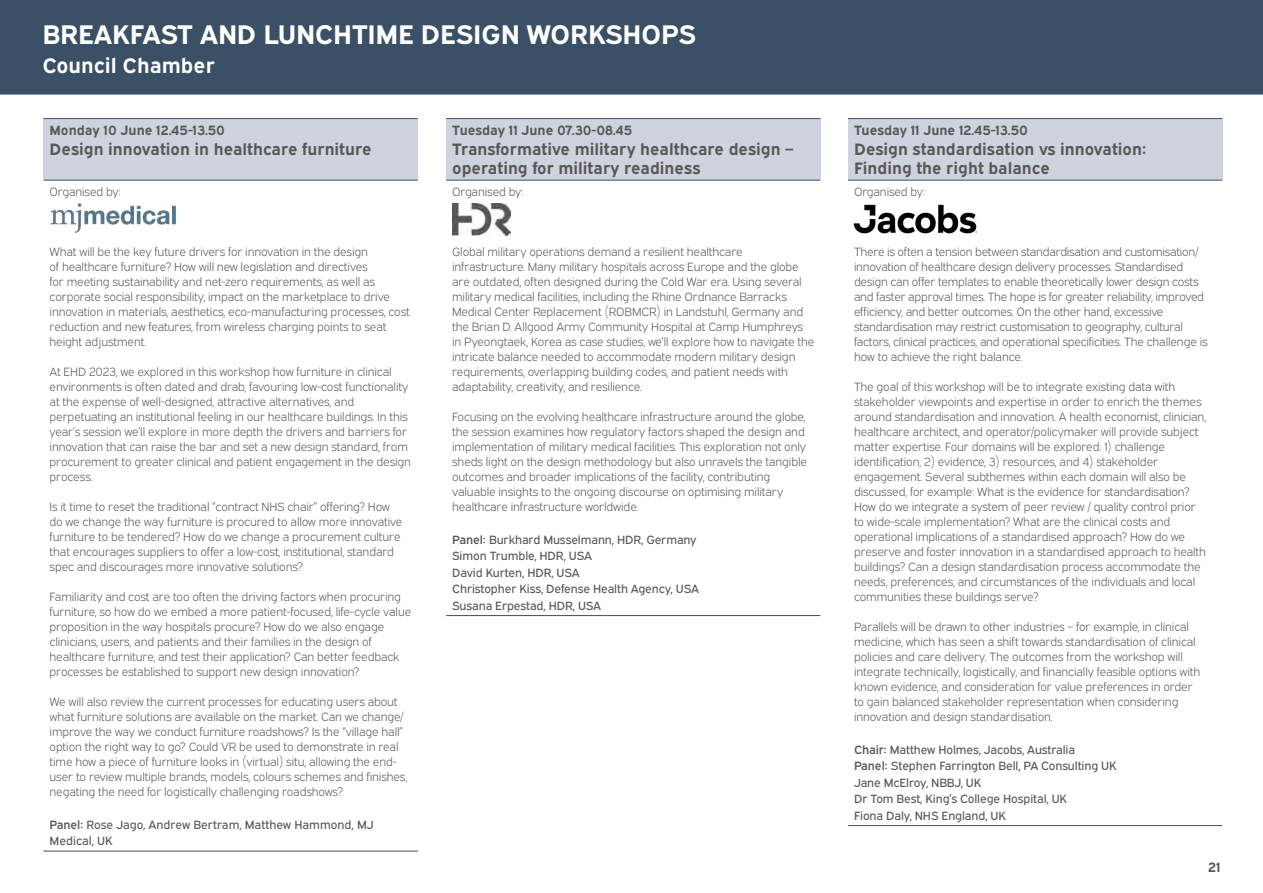
<style>
.page{position:relative;width:1263px;height:893px;background:#fff}
.page>*{position:absolute;margin:0;border:0;box-sizing:border-box;transform-origin:0 0}
.t1{font:700 27px "Expressway Rg";letter-spacing:-.01em;color:#fff}
.t2{font:700 21px "Expressway Rg";color:#fff}
.t3{font:700 16.5px/19.5px "Expressway Rg";color:#575756}
.t4{font:700 13.5px "Expressway Rg";color:#575756}
.t5{font:12px/15px "Expressway Lt";letter-spacing:-.01em;color:#575756}
.t6{font:12px/16.5px "Expressway Rg";letter-spacing:-.01em;color:#575756}
.s1{font-family:"Expressway Sb"}
</style>
<div class="page">
<div style="left:0;top:0;width:1263px;height:95px;background:#395066"></div>
<div style="left:44px;top:119px;width:374px;height:61px;background:#cfd3df"></div>
<hr style="left:44px;top:118px;width:374px;height:1px;background:#395066">
<hr style="left:44px;top:180px;width:374px;height:1px;background:#395066">
<hr style="left:44px;top:851px;width:374px;height:1px;background:#395066">
<div style="left:446px;top:119px;width:374px;height:61px;background:#cfd3df"></div>
<hr style="left:446px;top:615px;width:374px;height:1px;background:#395066">
<hr style="left:446px;top:118px;width:374px;height:1px;background:#395066">
<hr style="left:446px;top:180px;width:374px;height:1px;background:#395066">
<div style="left:848px;top:119px;width:374px;height:61px;background:#cfd3df"></div>
<hr style="left:848px;top:825px;width:374px;height:1px;background:#395066">
<hr style="left:848px;top:118px;width:374px;height:1px;background:#395066">
<hr style="left:848px;top:180px;width:374px;height:1px;background:#395066">
<img style="left:50px;top:204px;width:125px;height:29px">
<img style="left:452px;top:203px;width:58px;height:32px">
<img style="left:853px;top:204px;width:125px;height:30px">
<h1 class="t1" style="left:43px;top:13px;width:655px">BREAKFAST AND LUNCHTIME DESIGN WORKSHOPS</h1>
<h2 class="t2" style="left:43px;top:49px;width:174px">Council Chamber</h2>
<p class="t4" style="left:50px;top:120px;width:177px">Monday 10 June 12.45-13.50</p>
<h3 class="t3" style="left:50px;top:137px;width:324px">Design innovation in healthcare furniture</h3>
<p class="t5" style="left:50px;top:183px;width:73px">Organised by:</p>
<p class="t5" style="left:50px;top:243px;width:362px">What will be the key future drivers for innovation in the design<br>of healthcare furniture? How will new legislation and directives<br>for meeting sustainability and net-zero requirements, as well as corporate social responsibility, impact on the marketplace to drive innovation in materials, aesthetics, eco-manufacturing processes, cost reduction and new features, from wireless charging points to seat height adjustment.</p>
<p class="t5" style="left:50px;top:363px;width:363px">At EHD 2023, we explored in this workshop how furniture in clinical environments is often dated and drab, favouring low-cost functionality at the expense of well-designed, attractive alternatives, and perpetuating an institutional feeling in our healthcare buildings. In this year’s session we’ll explore in more depth the drivers and barriers for innovation that can raise the bar and set a new design standard, from procurement to greater clinical and patient engagement in the design process.</p>
<p class="t5" style="left:50px;top:498px;width:354px">Is it time to reset the traditional “contract NHS chair” offering? How do we change the way furniture is procured to allow more innovative furniture to be tendered? How do we change a procurement culture that encourages suppliers to offer a low-cost, institutional, standard spec and discourages more innovative solutions?</p>
<p class="t5" style="left:50px;top:588px;width:363px">Familiarity and cost are too often the driving factors when procuring furniture, so how do we embed a more patient-focused, life-cycle value proposition in the way hospitals procure? How do we also engage clinicians, users, and patients and their families in the design of healthcare furniture, and test their application? Can better feedback processes be established to support new design innovation?</p>
<p class="t5" style="left:50px;top:693px;width:359px">We will also review the current processes for educating users about what furniture solutions are available on the market. Can we change/ improve the way we conduct furniture roadshows? Is the “village hall” option the right way to go? Could VR be used to demonstrate in real time how a piece of furniture looks in (virtual) situ, allowing the end&shy;user to review multiple brands, models, colours schemes and finishes, negating the need for logistically challenging roadshows?</p>
<p class="t6" style="left:50px;top:815px;width:326px"><span class="s1">Panel:</span> Rose Jago, Andrew Bertram, Matthew Hammond, MJ<br>Medical, UK</p>
<p class="t4" style="left:452px;top:120px;width:182px">Tuesday 11 June 07.30-08.45</p>
<h3 class="t3" style="left:452px;top:137px;width:343px">Transformative military healthcare design – operating for military readiness</h3>
<p class="t5" style="left:452px;top:183px;width:73px">Organised by:</p>
<p class="t5" style="left:452px;top:243px;width:364px">Global military operations demand a resilient healthcare infrastructure. Many military hospitals across Europe and the globe are outdated, often designed during the Cold War era. Using several military medical facilities, including the Rhine Ordnance Barracks Medical Center Replacement (ROBMCR) in Landstuhl, Germany and the Brian D. Allgood Army Community Hospital at Camp Humphreys in Pyeongtaek, Korea as case studies, we’ll explore how to navigate the intricate balance needed to accommodate modern military design requirements, overlapping building codes, and patient needs with adaptability, creativity, and resilience.</p>
<p class="t5" style="left:452px;top:408px;width:356px">Focusing on the evolving healthcare infrastructure around the globe, the session examines how regulatory factors shaped the design and implementation of military medical facilities. This exploration not only sheds light on the design methodology but also unravels the tangible outcomes and broader implications of the facility, contributing valuable insights to the ongoing discourse on optimising military healthcare infrastructure worldwide.</p>
<p class="t6" style="left:452px;top:530px;width:248px"><span class="s1">Panel:</span> Burkhard Musselmann, HDR, Germany<br>Simon Trumble, HDR, USA<br>David Kurten, HDR, USA<br>Christopher Kiss, Defense Health Agency, USA<br>Susana Erpestad, HDR, USA</p>
<p class="t4" style="left:854px;top:120px;width:175px">Tuesday 11 June 12.45-13.50</p>
<h3 class="t3" style="left:854px;top:137px;width:294px">Design standardisation vs innovation:<br>Finding the right balance</h3>
<p class="t5" style="left:854px;top:183px;width:73px">Organised by:</p>
<p class="t5" style="left:854px;top:243px;width:355px">There is often a tension between standardisation and customisation/ innovation of healthcare design delivery processes. Standardised design can offer templates to enable theoretically lower design costs and faster approval times. The hope is for greater reliability, improved efficiency, and better outcomes. On the other hand, excessive standardisation may restrict customisation to geography, cultural factors, clinical practices, and operational specificities. The challenge is how to achieve the right balance.</p>
<p class="t5" style="left:854px;top:378px;width:354px">The goal of this workshop will be to integrate existing data with stakeholder viewpoints and expertise in order to enrich the themes around standardisation and innovation. A health economist, clinician, healthcare architect, and operator/policymaker will provide subject matter expertise. Four domains will be explored: 1) challenge identification, 2) evidence, 3) resources, and 4) stakeholder engagement. Several subthemes within each domain will also be discussed, for example: What is the evidence for standardisation?<br>How do we integrate a system of peer review / quality control prior to wide-scale implementation? What are the clinical costs and operational implications of a standardised approach? How do we preserve and foster innovation in a standardised approach to health buildings? Can a design standardisation process accommodate the needs, preferences, and circumstances of the individuals and local communities these buildings serve?</p>
<p class="t5" style="left:854px;top:618px;width:348px">Parallels will be drawn to other industries – for example, in clinical medicine, which has seen a shift towards standardisation of clinical policies and care delivery. The outcomes from the workshop will integrate technically, logistically, and financially feasible options with known evidence, and consideration for value preferences in order to gain balanced stakeholder representation when considering innovation and design standardisation.</p>
<p class="t6" style="left:854px;top:740px;width:264px"><span class="s1">Chair:</span> Matthew Holmes, Jacobs, Australia<br><span class="s1">Panel:</span> Stephen Farrington Bell, PA Consulting UK Jane McElroy, NBBJ, UK<br>Dr Tom Best, King’s College Hospital, UK<br>Fiona Daly, NHS England, UK</p>
<p class="t4" style="left:1208px;top:856px;width:14px">21</p>
</div>
